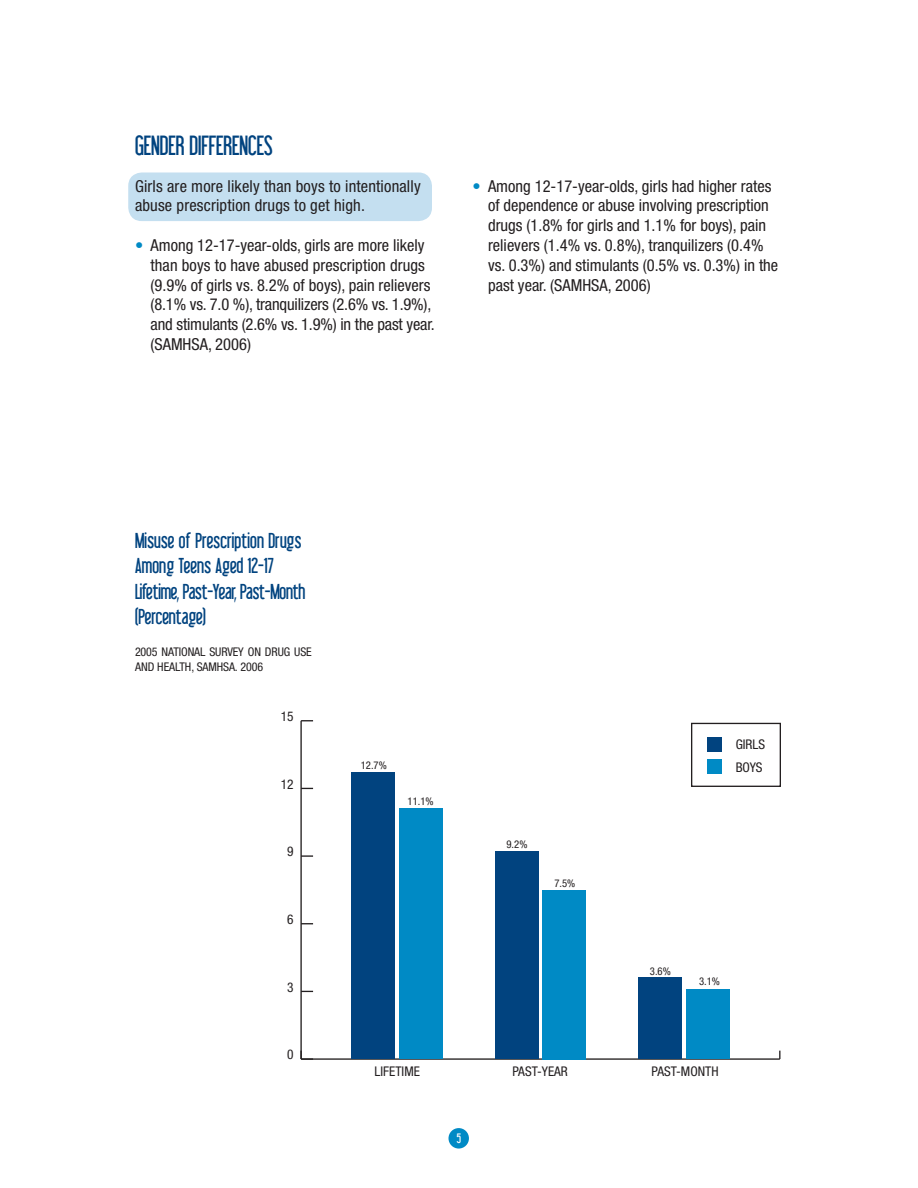
<style>
.page{position:relative;width:918px;height:1188px;background:#fff}
.page>*{position:absolute;margin:0;border:0;box-sizing:border-box;transform-origin:0 0}
.SUB_HEADING_-_HELVET{font:27px "Libel Suit";color:#01437f}
.HEADING_ONE_-_LIBEL{font:21px/25.2px "Libel Suit";color:#01437f}
.BODY_COPY_-_HELVETIC{font:condensed 16.5px/19.8px "Helvetica Neue";color:#231f20}
.t1{font:condensed 13.35px/22.8px "Helvetica Neue";color:#231f20}
.BODY_COPY_-_HELVETIC-2{font:condensed 12px "Helvetica Neue";letter-spacing:-.01em;color:#231f20}
.t2{font:condensed 10.65px "Helvetica Neue";color:#231f20}
.s1{color:#008ac5}
</style>
<div class="page">
<div style="left:448px;top:1128px;width:21px;height:21px;background:#008ac5;border-radius:50%"></div>
<div style="left:128px;top:172px;width:304px;height:49px;background:#c4dff0;border-radius:14px"></div>
<hr style="left:301px;top:1058px;width:479px;height:2px;background:#231f20">
<hr style="left:300px;top:721px;width:2px;height:338px;background:#231f20">
<svg style="left:300px;top:1051px;width:13px;height:9px"></svg>
<svg style="left:301px;top:855px;width:12px;height:2px"></svg>
<svg style="left:301px;top:720px;width:12px;height:1px"></svg>
<div style="left:686px;top:989px;width:44px;height:70px;background:#008ac5"></div>
<div style="left:639px;top:978px;width:43px;height:81px;background:#01437f"></div>
<div style="left:543px;top:890px;width:43px;height:169px;background:#008ac5"></div>
<div style="left:495px;top:852px;width:43px;height:207px;background:#01437f"></div>
<div style="left:399px;top:809px;width:43px;height:250px;background:#008ac5"></div>
<div style="left:351px;top:773px;width:43px;height:286px;background:#01437f"></div>
<div style="left:707px;top:738px;width:15px;height:14px;background:#01437f"></div>
<div style="left:707px;top:759px;width:15px;height:15px;background:#008ac5"></div>
<div style="left:691px;top:723px;width:90px;height:64px;border:1px solid #231f20"></div>
<p class="SUB_HEADING_-_HELVET" style="left:135px;top:131px;width:139px">GENDER DIFFERENCES</p>
<p class="BODY_COPY_-_HELVETIC" style="left:135px;top:176px;width:287px">Girls are more likely than boys to intentionally abuse prescription drugs to get high.</p>
<p class="BODY_COPY_-_HELVETIC" style="left:151px;top:235px;width:286px;text-indent:-16px"><span class="s1">•</span> Among 12-17-year-olds, girls are more likely than boys to have abused prescription drugs (9.9% of girls vs. 8.2% of boys), pain relievers (8.1% vs. 7.0 %), tranquilizers (2.6% vs. 1.9%), and stimulants (2.6% vs. 1.9%) in the past year. (SAMHSA, 2006)</p>
<p class="BODY_COPY_-_HELVETIC" style="left:488px;top:176px;width:292px;text-indent:-16px"><span class="s1">•</span> Among 12-17-year-olds, girls had higher rates of dependence or abuse involving prescription drugs (1.8% for girls and 1.1% for boys), pain relievers (1.4% vs. 0.8%), tranquilizers (0.4% vs. 0.3%) and stimulants (0.5% vs. 0.3%) in the past year. (SAMHSA, 2006)</p>
<p class="HEADING_ONE_-_LIBEL" style="left:135px;top:528px;width:172px">Misuse of Prescription Drugs<br>Among Teens Aged 12-17<br>Lifetime, Past-Year, Past-Month (Percentage)</p>
<p class="BODY_COPY_-_HELVETIC-2" style="left:135px;top:645px;width:40px">2005 Nationalsurv</p>
<p class="BODY_COPY_-_HELVETIC-2" style="left:233px;top:645px;width:18px">ey ondrugus</p>
<p class="BODY_COPY_-_HELVETIC-2" style="left:306px;top:645px;width:7px">e</p>
<p class="BODY_COPY_-_HELVETIC-2" style="left:135px;top:659px;width:7px">andh</p>
<p class="BODY_COPY_-_HELVETIC-2" style="left:164px;top:659px;width:12px">ealth</p>
<p class="BODY_COPY_-_HELVETIC-2" style="left:191px;top:659px;width:73px">, SAMhsa. 2006</p>
<p class="t1" style="left:281px;top:705px;width:14px">15</p>
<p class="t1" style="left:281px;top:773px;width:14px">12</p>
<p class="t1" style="left:287px;top:840px;width:8px">9</p>
<p class="t1" style="left:287px;top:908px;width:8px">6</p>
<p class="t1" style="left:287px;top:976px;width:8px">3</p>
<p class="t1" style="left:287px;top:1043px;width:8px">0</p>
<p class="t2" style="left:361px;top:759px;width:28px">12.7%</p>
<p class="t2" style="left:408px;top:795px;width:28px">11.1%</p>
<p class="t2" style="left:507px;top:838px;width:22px">9.2%</p>
<p class="t2" style="left:554px;top:877px;width:22px">7.5%</p>
<p class="t1" style="left:736px;top:733px;width:31px">GIRLS<br>BOYS</p>
<p class="t2" style="left:650px;top:965px;width:22px">3.6%</p>
<p class="t2" style="left:699px;top:975px;width:22px">3.1%</p>
<p class="t1" style="left:375px;top:1060px;width:47px">LIFETIME</p>
<p class="t1" style="left:512px;top:1060px;width:57px">PAST-YEAR</p>
<p class="t1" style="left:651px;top:1060px;width:69px">PAST-MONTH</p>
</div>
